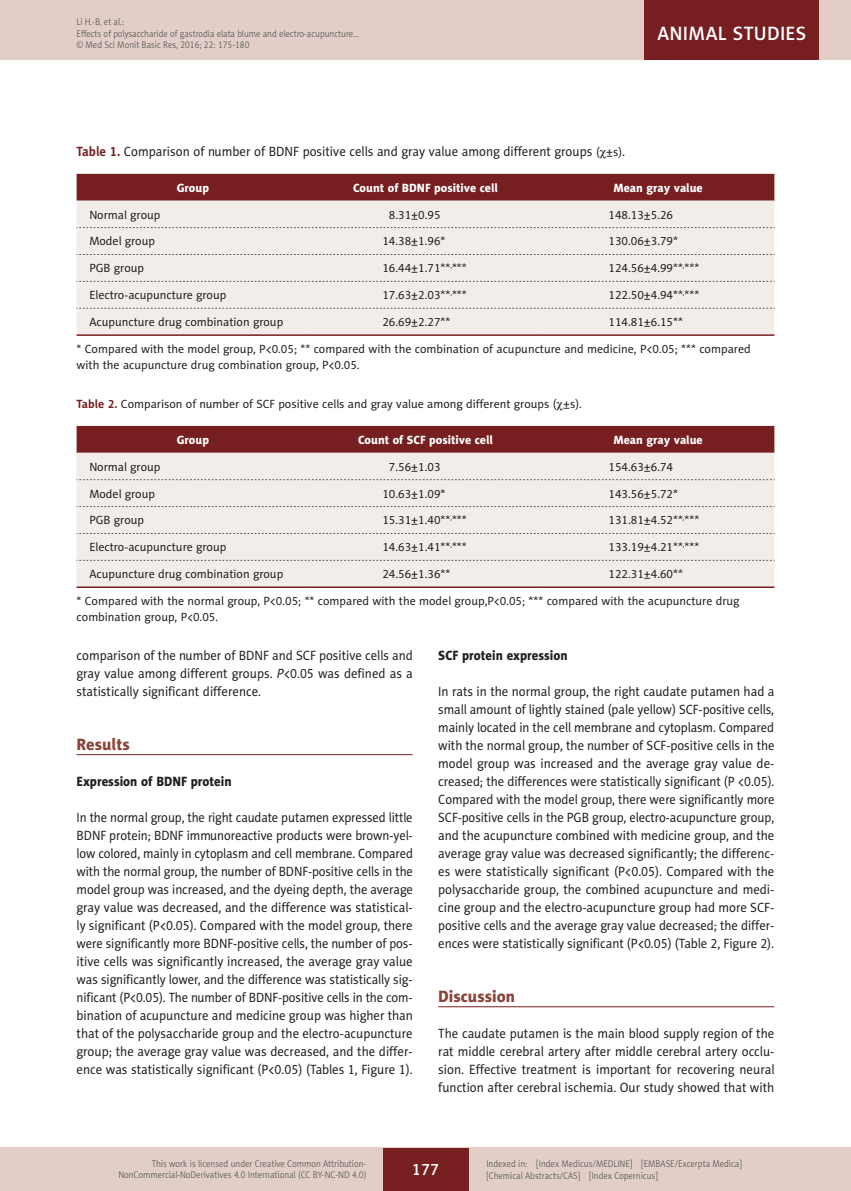
<style>
.page{position:relative;width:851px;height:1191px;background:#fff}
.page>*{position:absolute;margin:0;border:0;box-sizing:border-box;transform-origin:0 0}
.t1{font:19.5px "Naomi Sans EFN Medium";letter-spacing:.015em;color:#fff}
.MSM_Headline_1{font:16.5px "Naomi Sans EFN Heavy";color:#894338}
.t2{font:16.5px "Naomi Sans EFN Medium";color:#fff}
.MSM_Body{font:13.5px/18px "Naomi Sans EFN";color:#231f20;text-align:justify;scale:.95 1}
.MSM_Body-2{font:13.5px/18px "Naomi Sans EFN";color:#231f20;text-align:justify;scale:.93 1}
.MSM_Headline_2{font:13.5px "Naomi Sans EFN Heavy";color:#231f20;scale:.95 1}
.MSM_Tabela_zawartosc{font:12px "Naomi Sans EFN";color:#231f20}
.MSM_Table_podpis_dol{font:12px/15.8px "Naomi Sans EFN";color:#231f20}
.MSM_Tabela_Head{font:12px "Naomi Sans EFN Heavy";color:#fff}
.MSM_Tabela_tytul{font:12px "Naomi Sans EFN";color:#231f20}
.MSM_pagina_zywa{font:9.75px/11.2px "Naomi Sans EFN Light";color:#57585a;scale:.9 1}
.s1{font-weight:700;color:#761e20}
.s2{font-size:12px}
.s3{font-family:"Standard Sym L";font-size:12px}
.s4{font-family:"Standard Sym L"}
.s5{font-style:italic}
</style>
<div class="page">
<hr style="left:77px;top:754px;width:335px;height:1px;background:#761e20">
<hr style="left:438px;top:1006px;width:336px;height:1px;background:#761e20">
<div style="left:77px;top:426px;width:697px;height:27px;background:#761e20"></div>
<div style="left:77px;top:453px;width:697px;height:133px;background:#f3ede9"></div>
<svg style="left:77px;top:479px;width:697px;height:1px"></svg>
<svg style="left:77px;top:506px;width:697px;height:1px"></svg>
<svg style="left:77px;top:533px;width:697px;height:1px"></svg>
<svg style="left:77px;top:560px;width:697px;height:1px"></svg>
<hr style="left:77px;top:586px;width:232px;height:2px;background:#761e20">
<hr style="left:309px;top:586px;width:232px;height:2px;background:#761e20">
<hr style="left:541px;top:586px;width:233px;height:2px;background:#761e20">
<div style="left:77px;top:174px;width:697px;height:27px;background:#761e20"></div>
<div style="left:77px;top:201px;width:697px;height:133px;background:#f3ede9"></div>
<svg style="left:77px;top:227px;width:697px;height:1px"></svg>
<svg style="left:77px;top:254px;width:697px;height:1px"></svg>
<svg style="left:77px;top:281px;width:697px;height:1px"></svg>
<svg style="left:77px;top:308px;width:697px;height:1px"></svg>
<hr style="left:77px;top:334px;width:232px;height:2px;background:#761e20">
<hr style="left:309px;top:334px;width:232px;height:2px;background:#761e20">
<hr style="left:541px;top:334px;width:233px;height:2px;background:#761e20">
<div style="left:0;top:1148px;width:850px;height:43px;background:#e2cec6"></div>
<div style="left:383px;top:1147px;width:85px;height:43px;background:#761e20"></div>
<div style="left:0;top:0;width:850px;height:60px;background:#e2cec6"></div>
<div style="left:644px;top:0;width:175px;height:60px;background:#761e20"></div>
<p class="MSM_pagina_zywa" style="left:77px;top:16px;width:315px">Li H.-B. et al.:<br>Effects of polysaccharide of gastrodia elata blume and electro-acupuncture…</p>
<p class="MSM_pagina_zywa" style="left:77px;top:39px;width:194px">© Med Sci Monit Basic Res, 2016; 22: 175-180</p>
<h1 class="t1" style="left:657px;top:22px;width:150px">ANIMAL STUDIES</h1>
<p class="MSM_Body" style="left:77px;top:142px;width:579px"><span class="s1">Table 1.</span> Comparison of number of BDNF positive cells and gray value among different groups <span class="s2">(</span><span class="s3">c</span><span class="s2">±s)</span>.</p>
<p class="MSM_Tabela_Head" style="left:177px;top:180px;width:34px">Group</p>
<p class="MSM_Tabela_Head" style="left:353px;top:180px;width:146px">Count of BDNF positive cell</p>
<p class="MSM_Tabela_Head" style="left:613px;top:180px;width:91px">Mean gray value</p>
<p class="MSM_Tabela_zawartosc" style="left:89px;top:207px;width:73px">Normal group</p>
<p class="MSM_Tabela_zawartosc" style="left:389px;top:207px;width:53px">8.31±0.95</p>
<p class="MSM_Tabela_zawartosc" style="left:608px;top:207px;width:66px">148.13±5.26</p>
<p class="MSM_Tabela_zawartosc" style="left:89px;top:234px;width:67px">Model group</p>
<p class="MSM_Tabela_zawartosc" style="left:382px;top:234px;width:64px">14.38±1.96*</p>
<p class="MSM_Tabela_zawartosc" style="left:608px;top:234px;width:71px">130.06±3.79*</p>
<p class="MSM_Tabela_zawartosc" style="left:89px;top:261px;width:56px">PGB group</p>
<p class="MSM_Tabela_zawartosc" style="left:382px;top:261px;width:86px">16.44±1.71**<sup>,</sup>***</p>
<p class="MSM_Tabela_zawartosc" style="left:608px;top:261px;width:92px">124.56±4.99**<sup>,</sup>***</p>
<p class="MSM_Tabela_zawartosc" style="left:89px;top:288px;width:139px">Electro-acupuncture group</p>
<p class="MSM_Tabela_zawartosc" style="left:382px;top:288px;width:86px">17.63±2.03**<sup>,</sup>***</p>
<p class="MSM_Tabela_zawartosc" style="left:608px;top:288px;width:92px">122.50±4.94**<sup>,</sup>***</p>
<p class="MSM_Tabela_zawartosc" style="left:89px;top:315px;width:195px">Acupuncture drug combination group</p>
<p class="MSM_Tabela_zawartosc" style="left:382px;top:315px;width:69px">26.69±2.27**</p>
<p class="MSM_Tabela_zawartosc" style="left:608px;top:315px;width:76px">114.81±6.15**</p>
<p class="MSM_Table_podpis_dol" style="left:77px;top:341px;width:675px">* Compared with the model group, P&lt;0.05; ** compared with the combination of acupuncture and medicine, P&lt;0.05; *** compared with the acupuncture drug combination group, P&lt;0.05.</p>
<p class="MSM_Tabela_tytul" style="left:77px;top:397px;width:506px"><span class="s1">Table 2.</span> Comparison of number of SCF positive cells and gray value among different groups (<span class="s4">c</span>±s).</p>
<p class="MSM_Tabela_Head" style="left:177px;top:432px;width:34px">Group</p>
<p class="MSM_Tabela_Head" style="left:358px;top:432px;width:136px">Count of SCF positive cell</p>
<p class="MSM_Tabela_Head" style="left:613px;top:432px;width:91px">Mean gray value</p>
<p class="MSM_Tabela_zawartosc" style="left:89px;top:459px;width:73px">Normal group</p>
<p class="MSM_Tabela_zawartosc" style="left:389px;top:459px;width:53px">7.56±1.03</p>
<p class="MSM_Tabela_zawartosc" style="left:608px;top:459px;width:66px">154.63±6.74</p>
<p class="MSM_Tabela_zawartosc" style="left:89px;top:486px;width:67px">Model group</p>
<p class="MSM_Tabela_zawartosc" style="left:382px;top:486px;width:64px">10.63±1.09*</p>
<p class="MSM_Tabela_zawartosc" style="left:608px;top:486px;width:71px">143.56±5.72*</p>
<p class="MSM_Tabela_zawartosc" style="left:89px;top:513px;width:56px">PGB group</p>
<p class="MSM_Tabela_zawartosc" style="left:382px;top:513px;width:86px">15.31±1.40**<sup>,</sup>***</p>
<p class="MSM_Tabela_zawartosc" style="left:608px;top:513px;width:92px">131.81±4.52**<sup>,</sup>***</p>
<p class="MSM_Tabela_zawartosc" style="left:89px;top:540px;width:139px">Electro-acupuncture group</p>
<p class="MSM_Tabela_zawartosc" style="left:382px;top:540px;width:86px">14.63±1.41**<sup>,</sup>***</p>
<p class="MSM_Tabela_zawartosc" style="left:608px;top:540px;width:92px">133.19±4.21**<sup>,</sup>***</p>
<p class="MSM_Tabela_zawartosc" style="left:89px;top:567px;width:195px">Acupuncture drug combination group</p>
<p class="MSM_Tabela_zawartosc" style="left:382px;top:567px;width:69px">24.56±1.36**</p>
<p class="MSM_Tabela_zawartosc" style="left:608px;top:567px;width:76px">122.31±4.60**</p>
<p class="MSM_Table_podpis_dol" style="left:77px;top:593px;width:664px">* Compared with the normal group, P&lt;0.05; ** compared with the model group,P&lt;0.05; *** compared with the acupuncture drug combination group, P&lt;0.05.</p>
<p class="MSM_Body" style="left:77px;top:646px;width:355px">comparison of the number of BDNF and SCF positive cells and gray value among different groups. <span class="s5">P</span>&lt;0.05 was defined as a statistically significant difference.</p>
<p class="MSM_Headline_1" style="left:77px;top:734px;width:55px">Results</p>
<p class="MSM_Headline_2" style="left:77px;top:773px;width:165px">Expression of BDNF protein</p>
<p class="MSM_Body-2" style="left:77px;top:808px;width:363px">In the normal group, the right caudate putamen expressed little BDNF protein; BDNF immunoreactive products were brown-yel&shy;low colored, mainly in cytoplasm and cell membrane. Compared with the normal group, the number of BDNF-positive cells in the model group was increased, and the dyeing depth, the average gray value was decreased, and the difference was statistical&shy;ly significant (P&lt;0.05). Compared with the model group, there were significantly more BDNF-positive cells, the number of pos&shy;itive cells was significantly increased, the average gray value was significantly lower, and the difference was statistically sig&shy;nificant (P&lt;0.05). The number of BDNF-positive cells in the com&shy;bination of acupuncture and medicine group was higher than that of the polysaccharide group and the electro-acupuncture group; the average gray value was decreased, and the differ&shy;ence was statistically significant (P&lt;0.05) (Tables 1, Figure 1).</p>
<p class="MSM_Headline_2" style="left:438px;top:647px;width:138px">SCF protein expression</p>
<p class="MSM_Body" style="left:438px;top:682px;width:355px">In rats in the normal group, the right caudate putamen had a small amount of lightly stained (pale yellow) SCF-positive cells, mainly located in the cell membrane and cytoplasm. Compared with the normal group, the number of SCF-positive cells in the model group was increased and the average gray value de&shy;creased; the differences were statistically significant (P &lt;0.05).<br>Compared with the model group, there were significantly more SCF-positive cells in the PGB group, electro-acupuncture group, and the acupuncture combined with medicine group, and the average gray value was decreased significantly; the differenc&shy;es were statistically significant (P&lt;0.05). Compared with the polysaccharide group, the combined acupuncture and medi&shy;cine group and the electro-acupuncture group had more SCF&shy;positive cells and the average gray value decreased; the differ&shy;ences were statistically significant (P&lt;0.05) (Table 2, Figure 2).</p>
<p class="MSM_Headline_1" style="left:438px;top:986px;width:78px">Discussion</p>
<p class="MSM_Body" style="left:438px;top:1024px;width:355px">The caudate putamen is the main blood supply region of the rat middle cerebral artery after middle cerebral artery occlu&shy;sion. Effective treatment is important for recovering neural function after cerebral ischemia. Our study showed that with</p>
<p class="MSM_pagina_zywa" style="left:118px;top:1158px;width:277px;text-align:right">This work is licensed under Creative Common Attribution-<br>NonCommercial-NoDerivatives 4.0 International (CC BY-NC-ND 4.0)</p>
<p class="t2" style="left:412px;top:1160px;width:29px">177</p>
<p class="MSM_pagina_zywa" style="left:486px;top:1158px;width:285px">Indexed in: [Index Medicus/MEDLINE] [EMBASE/Excerpta Medica] [Chemical Abstracts/CAS] [Index Copernicus]</p>
</div>
